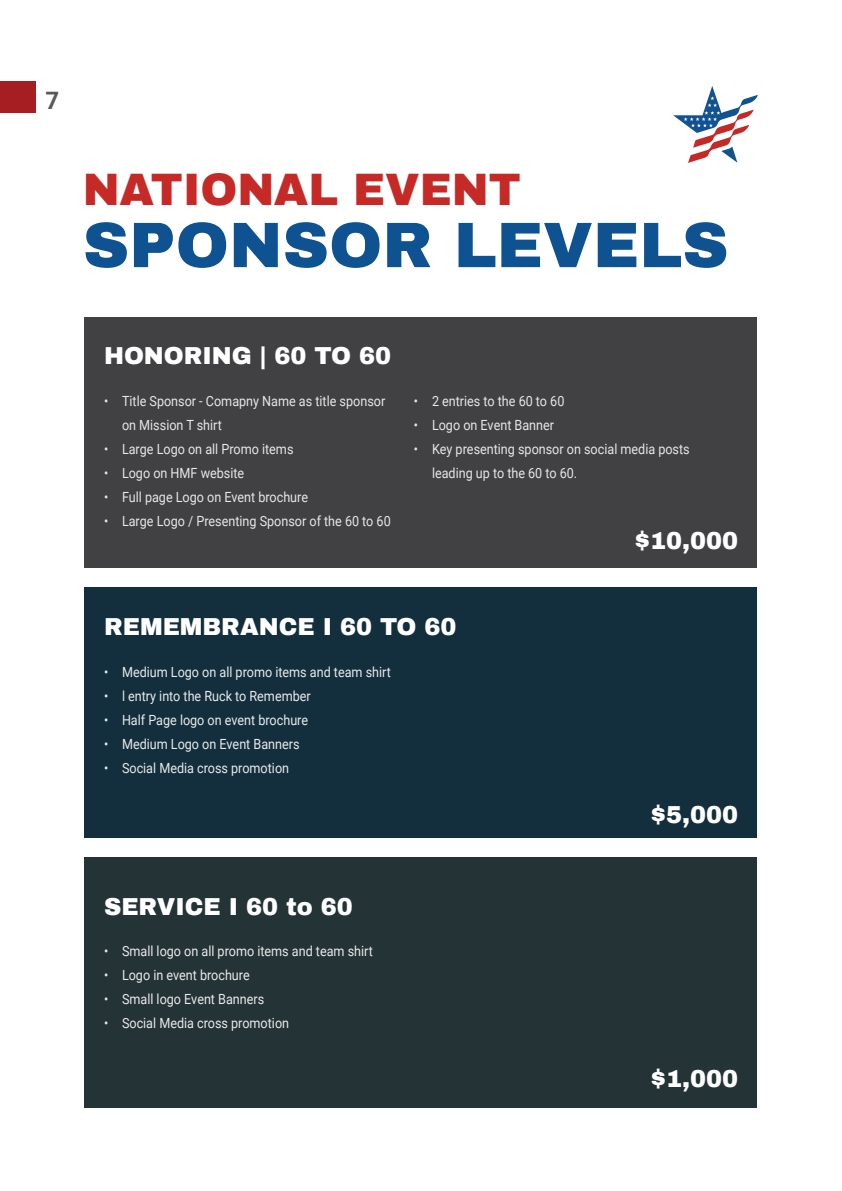
<style>
.page{position:relative;width:842px;height:1191px;background:#fff}
.page>*{position:absolute;margin:0;border:0;box-sizing:border-box;transform-origin:0 0}
.t1{font:900 64.2px "Archivo";color:#0e5291}
.t2{font:900 44.4px "Archivo";color:#c62a27}
.t3{font:900 24px "Archivo";color:#fff}
.t4{font:700 24px "Roboto";color:#58595b}
.t5{font:14px/24px "Roboto";color:#e6e7e8;scale:.9 1}
.t6{font:14px "Roboto";color:#eaeaea;scale:.9 1}
</style>
<div class="page">
<svg style="left:673px;top:86px;width:85px;height:77px"></svg>
<div style="left:85px;top:588px;width:672px;height:250px;background:#132f3d"></div>
<div style="left:85px;top:317px;width:672px;height:250px;background:#414042"></div>
<div style="left:85px;top:857px;width:672px;height:250px;background:#233336"></div>
<div style="left:0;top:81px;width:35px;height:31px;background:#a71e22"></div>
<h3 class="t4" style="left:45px;top:83px;width:15px">7</h3>
<h2 class="t2" style="left:83px;top:163px;width:440px">NATIONAL EVENT</h2>
<h1 class="t1" style="left:83px;top:206px;width:647px">SPONSOR LEVELS</h1>
<h3 class="t3" style="left:104px;top:341px;width:289px">HONORING | 60 TO 60</h3>
<p class="t5" style="left:122px;top:389px;width:294px;text-indent:-18px">• Title Sponsor - Comapny Name as title sponsor on Mission T shirt</p>
<p class="t5" style="left:104px;top:437px;width:212px">• Large Logo on all Promo items</p>
<p class="t5" style="left:104px;top:461px;width:157px">• Logo on HMF website</p>
<p class="t5" style="left:104px;top:485px;width:228px">• Full page Logo on Event brochure</p>
<p class="t5" style="left:104px;top:509px;width:320px">• Large Logo / Presenting Sponsor of the 60 to 60</p>
<p class="t5" style="left:414px;top:388px;width:169px">• 2 entries to the 60 to 60</p>
<p class="t5" style="left:414px;top:412px;width:157px">• Logo on Event Banner</p>
<p class="t5" style="left:432px;top:436px;width:288px;text-indent:-18px">• Key presenting sponsor on social media posts leading up to the 60 to 60.</p>
<h3 class="t3" style="left:634px;top:526px;width:106px">$10,000</h3>
<h3 class="t3" style="left:104px;top:612px;width:354px">REMEMBRANCE I 60 TO 60</h3>
<p class="t6" style="left:104px;top:662px;width:320px">• Medium Logo on all promo items and team shirt</p>
<p class="t6" style="left:104px;top:686px;width:231px">• l entry into the Ruck to Remember</p>
<p class="t6" style="left:104px;top:710px;width:228px">• Half Page logo on event brochure</p>
<p class="t6" style="left:104px;top:734px;width:219px">• Medium Logo on Event Banners</p>
<p class="t6" style="left:104px;top:758px;width:207px">• Social Media cross promotion</p>
<h3 class="t3" style="left:104px;top:891px;width:250px">SERVICE I 60 to 60</h3>
<p class="t6" style="left:104px;top:941px;width:300px">• Small logo on all promo items and team shirt</p>
<p class="t6" style="left:104px;top:965px;width:164px">• Logo in event brochure</p>
<p class="t6" style="left:104px;top:989px;width:180px">• Small logo Event Banners</p>
<p class="t6" style="left:104px;top:1013px;width:207px">• Social Media cross promotion</p>
<h3 class="t3" style="left:650px;top:800px;width:90px">$5,000</h3>
<h3 class="t3" style="left:650px;top:1064px;width:90px">$1,000</h3>
</div>
